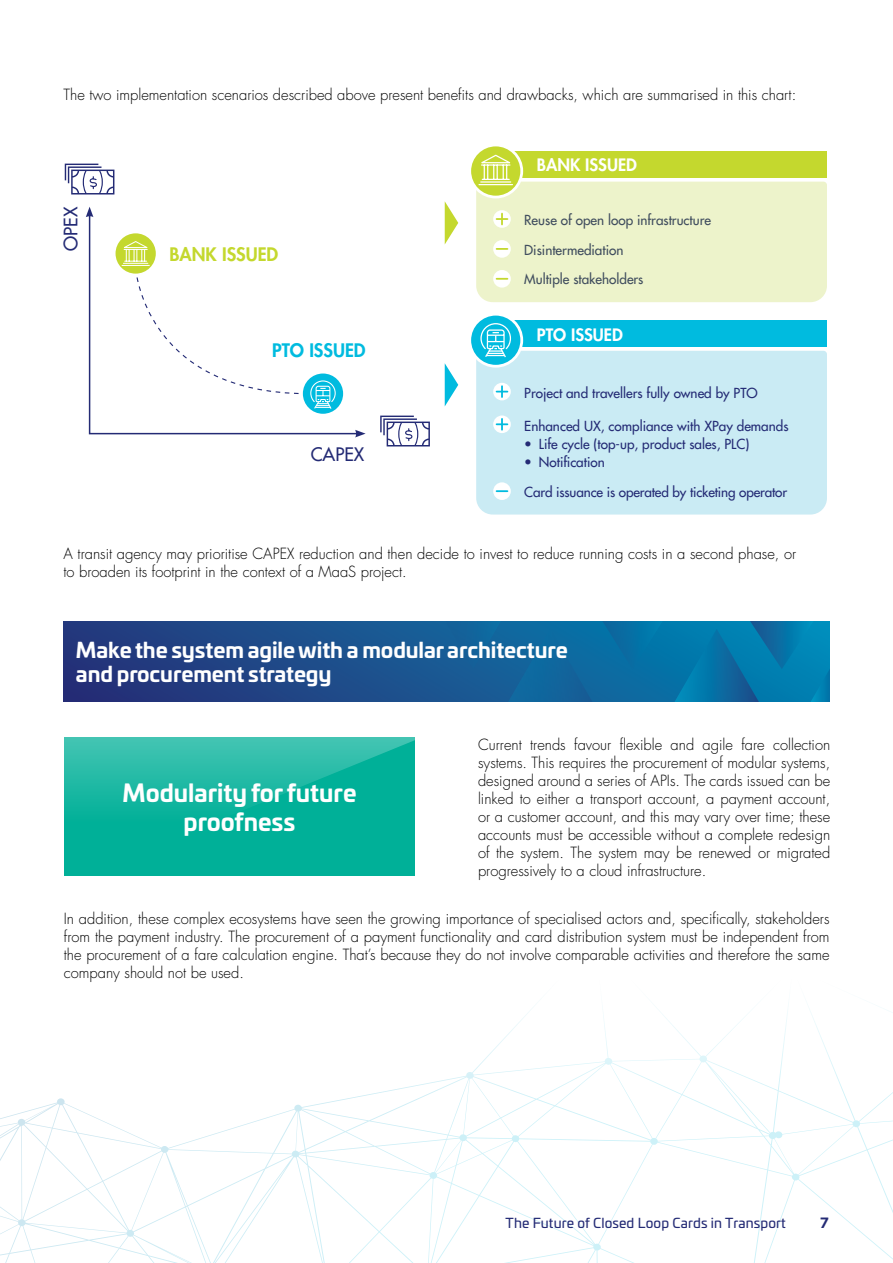
<style>
.page{position:relative;width:893px;height:1263px;background:#fff}
.page>*{position:absolute;margin:0;border:0;box-sizing:border-box;transform-origin:0 0}
.t1{font:700 24px/28.8px "Univia Pro";color:#fff;text-align:center}
.t2{font:700 21px/24px "Univia Pro";letter-spacing:-.005em;color:#fff}
.t3{font:800 18.15px "Futura LT";color:#c4d82e}
.t4{font:18.15px "Futura LT";color:#242b75}
.t5{font:800 18.15px "Futura LT";color:#00bbdf}
.t6{font:800 16.65px "Futura LT";color:#fff}
.t7{font:300 15px/18px "Futura LT";color:#000;text-align:justify}
.t8{font:13.5px "Futura LT";color:#242b75}
.t9{font:13.5px "Futura LT";color:#404d5e}
.t10{font:13.5px "Univia Pro";letter-spacing:.01em;color:#242b75}
.t11{font:700 13.5px "Univia Pro";color:#242b75}
</style>
<div class="page">
<svg style="left:64px;top:738px;width:351px;height:138px;background:#11b59e"></svg>
<svg style="left:88px;top:216px;width:267px;height:219px"></svg>
<svg style="left:86px;top:207px;width:7px;height:10px"></svg>
<svg style="left:355px;top:430px;width:11px;height:7px"></svg>
<div style="left:116px;top:233px;width:40px;height:41px;background:#c4d82e;border-radius:50%"></div>
<svg style="left:65px;top:164px;width:49px;height:30px"></svg>
<svg style="left:380px;top:416px;width:50px;height:30px"></svg>
<div style="left:303px;top:373px;width:40px;height:41px;background:#00bbdf;border-radius:50%"></div>
<svg style="left:120px;top:240px;width:216px;height:170px"></svg>
<div style="left:476px;top:351px;width:351px;height:163px;background:#caebf4"></div>
<div style="left:493px;top:383px;width:18px;height:17px;background:#fff;border-radius:50%"></div>
<svg style="left:497px;top:386px;width:10px;height:11px"></svg>
<svg style="left:493px;top:415px;width:18px;height:18px"></svg>
<svg style="left:497px;top:419px;width:10px;height:11px"></svg>
<div style="left:493px;top:482px;width:18px;height:18px;background:#fff;border-radius:50%"></div>
<svg style="left:497px;top:490px;width:10px;height:2px"></svg>
<div style="left:477px;top:321px;width:350px;height:26px;background:#00bbdf"></div>
<svg style="left:470px;top:314px;width:52px;height:52px"></svg>
<div style="left:468px;top:313px;width:55px;height:55px;border:3px solid #fff;border-radius:50%"></div>
<svg style="left:480px;top:322px;width:32px;height:37px"></svg>
<svg style="left:445px;top:364px;width:13px;height:42px"></svg>
<svg style="left:445px;top:202px;width:13px;height:42px"></svg>
<div style="left:477px;top:151px;width:350px;height:27px;background:#c4d82e"></div>
<svg style="left:470px;top:145px;width:52px;height:52px"></svg>
<div style="left:468px;top:144px;width:55px;height:54px;border:3px solid #fff;border-radius:50%"></div>
<svg style="left:476px;top:154px;width:351px;height:148px"></svg>
<svg style="left:63px;top:621px;width:366px;height:80px;background:#1f4585"></svg>
<svg style="left:429px;top:621px;width:401px;height:80px;background:#0a6ea3"></svg>
<svg style="left:0;top:1211px;width:520px;height:52px"></svg>
<p class="t7" style="left:64px;top:86px;width:734px">The two implementation scenarios described above present benefits and drawbacks, which are summarised in this chart:</p>
<p class="t4" style="left:59px;top:251px;width:45px;rotate:-90deg">OPEX</p>
<p class="t3" style="left:169px;top:242px;width:110px">BANK ISSUED</p>
<p class="t5" style="left:272px;top:339px;width:95px">PTO ISSUED</p>
<p class="t4" style="left:311px;top:443px;width:55px">CAPEX</p>
<p class="t6" style="left:537px;top:154px;width:102px">BANK ISSUED</p>
<p class="t9" style="left:524px;top:211px;width:188px">Reuse of open loop infrastructure</p>
<p class="t9" style="left:524px;top:241px;width:101px">Disintermediation</p>
<p class="t9" style="left:524px;top:271px;width:121px">Multiple stakeholders</p>
<p class="t6" style="left:537px;top:323px;width:87px">PTO ISSUED</p>
<p class="t8" style="left:524px;top:384px;width:235px">Project and travellers fully owned by PTO</p>
<p class="t8" style="left:524px;top:417px;width:266px">Enhanced UX, compliance with XPay demands</p>
<p class="t8" style="left:524px;top:435px;width:227px">• Life cycle (top-up, product sales, PLC)</p>
<p class="t8" style="left:524px;top:453px;width:82px">• Notification</p>
<p class="t8" style="left:524px;top:483px;width:264px">Card issuance is operated by ticketing operator</p>
<p class="t7" style="left:64px;top:545px;width:734px">A transit agency may prioritise CAPEX reduction and then decide to invest to reduce running costs in a second phase, or to broaden its footprint in the context of a MaaS project.</p>
<h2 class="t2" style="left:76px;top:636px;width:493px">Make the system agile with a modular architecture and procurement strategy</h2>
<p class="t7" style="left:478px;top:736px;width:354px">Current trends favour flexible and agile fare collection systems. This requires the procurement of modular systems, designed around a series of APIs. The cards issued can be linked to either a transport account, a payment account, or a customer account, and this may vary over time; these accounts must be accessible without a complete redesign of the system. The system may be renewed or migrated progressively to a cloud infrastructure.</p>
<p class="t7" style="left:64px;top:910px;width:767px">In addition, these complex ecosystems have seen the growing importance of specialised actors and, specifically, stakeholders from the payment industry. The procurement of a payment functionality and card distribution system must be independent from the procurement of a fare calculation engine. That’s because they do not involve comparable activities and therefore the same company should not be used.</p>
<h1 class="t1" style="left:123px;top:776px;width:235px">Modularity for future proofness</h1>
<p class="t10" style="left:506px;top:1212px;width:282px">The Future of Closed Loop Cards in Transport</p>
<p class="t11" style="left:820px;top:1212px;width:10px">7</p>
</div>
